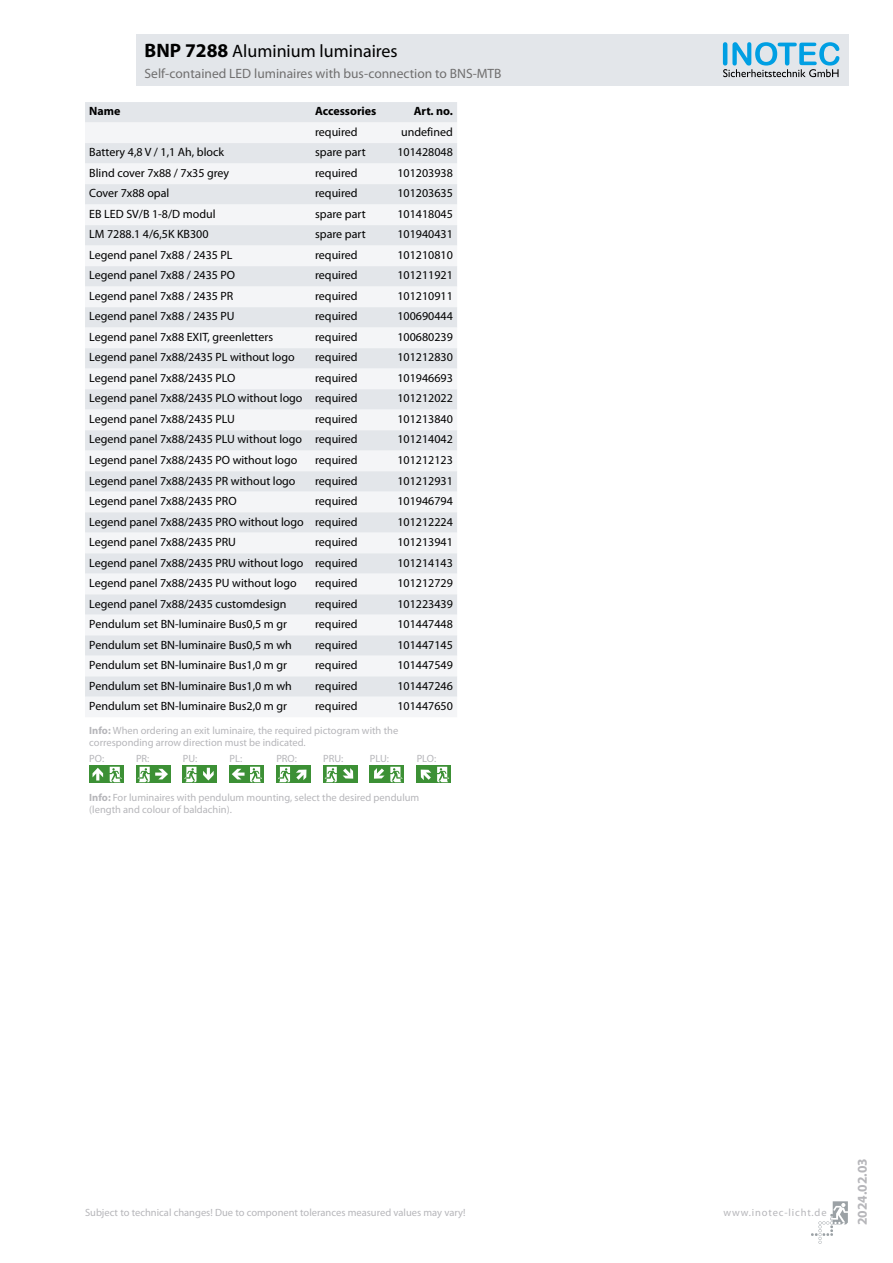
<style>
.page{position:relative;width:893px;height:1263px;background:#fff}
.page>*{position:absolute;margin:0;border:0;box-sizing:border-box;transform-origin:0 0}
.t1{font:18px "Myriad Pro";color:#000}
.t2{font:13.5px "Myriad Pro";color:#706f6f}
.t3{font:700 13.5px "Myriad Pro";color:#b6b6ba}
.t4{font:12px "Myriad Pro";color:#000}
.t5{font:700 12px "Myriad Pro";color:#000}
.t6{font:10.5px/12.6px "Myriad Pro";color:#b6b6ba}
.t7{font:10.5px "Myriad Pro";letter-spacing:.08em;color:#b6b6ba}
.s1{font-weight:700;font-size:19.5px}
.s2{font-weight:700}
</style>
<div class="page">
<svg style="left:811px;top:1201px;width:37px;height:43px"></svg>
<div style="left:136px;top:34px;width:712px;height:51px;background:#e3e6ea"></div>
<svg style="left:723px;top:42px;width:116px;height:35px"></svg>
<div style="left:85px;top:102px;width:372px;height:21px;background:#e3e6ea"></div>
<svg style="left:85px;top:123px;width:372px;height:594px;fill:#f4f5f7"></svg>
<svg style="left:106px;top:766px;width:17px;height:17px"></svg>
<svg style="left:110px;top:767px;width:12px;height:15px"></svg>
<div style="left:89px;top:766px;width:17px;height:17px;background:#3c9035"></div>
<svg style="left:93px;top:768px;width:10px;height:12px"></svg>
<div style="left:136px;top:766px;width:17px;height:17px;background:#3c9035"></div>
<div style="left:153px;top:766px;width:17px;height:17px;background:#3c9035"></div>
<svg style="left:138px;top:767px;width:30px;height:15px"></svg>
<svg style="left:183px;top:766px;width:17px;height:17px"></svg>
<svg style="left:184px;top:767px;width:12px;height:15px"></svg>
<div style="left:200px;top:766px;width:17px;height:17px;background:#3c9035"></div>
<svg style="left:203px;top:768px;width:11px;height:12px"></svg>
<div style="left:230px;top:766px;width:17px;height:17px;background:#3c9035"></div>
<div style="left:247px;top:766px;width:17px;height:17px;background:#3c9035"></div>
<svg style="left:232px;top:767px;width:30px;height:15px"></svg>
<div style="left:276px;top:766px;width:17px;height:17px;background:#3c9035"></div>
<svg style="left:278px;top:767px;width:12px;height:15px"></svg>
<div style="left:293px;top:766px;width:17px;height:17px;background:#3c9035"></div>
<svg style="left:296px;top:770px;width:10px;height:10px"></svg>
<div style="left:323px;top:766px;width:17px;height:17px;background:#3c9035"></div>
<svg style="left:325px;top:767px;width:12px;height:15px"></svg>
<div style="left:340px;top:766px;width:17px;height:17px;background:#3c9035"></div>
<svg style="left:343px;top:768px;width:10px;height:11px"></svg>
<div style="left:387px;top:766px;width:17px;height:17px;background:#3c9035"></div>
<div style="left:370px;top:766px;width:17px;height:17px;background:#3c9035"></div>
<svg style="left:374px;top:767px;width:28px;height:15px"></svg>
<div style="left:434px;top:766px;width:17px;height:17px;background:#3c9035"></div>
<svg style="left:437px;top:767px;width:12px;height:15px"></svg>
<div style="left:417px;top:766px;width:17px;height:17px;background:#3c9035"></div>
<svg style="left:421px;top:770px;width:10px;height:10px"></svg>
<h1 class="t1" style="left:145px;top:40px;width:255px"><span class="s1">BNP 7288</span> Aluminium luminaires</h1>
<p class="t2" style="left:145px;top:65px;width:359px">Self-contained LED luminaires with bus-connection to BNS-MTB</p>
<p class="t5" style="left:89px;top:103px;width:33px">Name</p>
<p class="t5" style="left:315px;top:103px;width:63px">Accessories</p>
<p class="t5" style="left:414px;top:103px;width:41px">Art. no.</p>
<p class="t4" style="left:315px;top:124px;width:44px">required</p>
<p class="t4" style="left:401px;top:124px;width:53px">undefined</p>
<p class="t4" style="left:89px;top:145px;width:136px">Battery 4,8 V / 1,1 Ah, block</p>
<p class="t4" style="left:315px;top:145px;width:52px">spare part</p>
<p class="t4" style="left:397px;top:145px;width:57px">101428048</p>
<p class="t4" style="left:89px;top:165px;width:141px">Blind cover 7x88 / 7x35 grey</p>
<p class="t4" style="left:315px;top:165px;width:44px">required</p>
<p class="t4" style="left:397px;top:165px;width:57px">101203938</p>
<p class="t4" style="left:89px;top:186px;width:82px">Cover 7x88 opal</p>
<p class="t4" style="left:315px;top:186px;width:44px">required</p>
<p class="t4" style="left:397px;top:186px;width:57px">101203635</p>
<p class="t4" style="left:89px;top:206px;width:128px">EB LED SV/B 1-8/D modul</p>
<p class="t4" style="left:315px;top:206px;width:52px">spare part</p>
<p class="t4" style="left:397px;top:206px;width:57px">101418045</p>
<p class="t4" style="left:89px;top:227px;width:121px">LM 7288.1 4/6,5K KB300</p>
<p class="t4" style="left:315px;top:227px;width:52px">spare part</p>
<p class="t4" style="left:397px;top:227px;width:57px">101940431</p>
<p class="t4" style="left:89px;top:247px;width:145px">Legend panel 7x88 / 2435 PL</p>
<p class="t4" style="left:315px;top:247px;width:44px">required</p>
<p class="t4" style="left:397px;top:247px;width:57px">101210810</p>
<p class="t4" style="left:89px;top:268px;width:147px">Legend panel 7x88 / 2435 PO</p>
<p class="t4" style="left:315px;top:268px;width:44px">required</p>
<p class="t4" style="left:397px;top:268px;width:57px">101211921</p>
<p class="t4" style="left:89px;top:288px;width:146px">Legend panel 7x88 / 2435 PR</p>
<p class="t4" style="left:315px;top:288px;width:44px">required</p>
<p class="t4" style="left:397px;top:288px;width:57px">101210911</p>
<p class="t4" style="left:89px;top:309px;width:147px">Legend panel 7x88 / 2435 PU</p>
<p class="t4" style="left:315px;top:309px;width:44px">required</p>
<p class="t4" style="left:397px;top:309px;width:57px">100690444</p>
<p class="t4" style="left:89px;top:329px;width:185px">Legend panel 7x88 EXIT, greenletters</p>
<p class="t4" style="left:315px;top:329px;width:44px">required</p>
<p class="t4" style="left:397px;top:329px;width:57px">100680239</p>
<p class="t4" style="left:89px;top:350px;width:207px">Legend panel 7x88/2435 PL without logo</p>
<p class="t4" style="left:315px;top:350px;width:44px">required</p>
<p class="t4" style="left:397px;top:350px;width:57px">101212830</p>
<p class="t4" style="left:89px;top:370px;width:148px">Legend panel 7x88/2435 PLO</p>
<p class="t4" style="left:315px;top:370px;width:44px">required</p>
<p class="t4" style="left:397px;top:370px;width:57px">101946693</p>
<p class="t4" style="left:89px;top:391px;width:270px">Legend panel 7x88/2435 PLO without logo required</p>
<p class="t4" style="left:397px;top:391px;width:57px">101212022</p>
<p class="t4" style="left:89px;top:411px;width:147px">Legend panel 7x88/2435 PLU</p>
<p class="t4" style="left:315px;top:411px;width:44px">required</p>
<p class="t4" style="left:397px;top:411px;width:57px">101213840</p>
<p class="t4" style="left:89px;top:432px;width:270px">Legend panel 7x88/2435 PLU without logo required</p>
<p class="t4" style="left:397px;top:432px;width:57px">101214042</p>
<p class="t4" style="left:89px;top:453px;width:210px">Legend panel 7x88/2435 PO without logo</p>
<p class="t4" style="left:315px;top:453px;width:44px">required</p>
<p class="t4" style="left:397px;top:453px;width:57px">101212123</p>
<p class="t4" style="left:89px;top:473px;width:208px">Legend panel 7x88/2435 PR without logo</p>
<p class="t4" style="left:315px;top:473px;width:44px">required</p>
<p class="t4" style="left:397px;top:473px;width:57px">101212931</p>
<p class="t4" style="left:89px;top:494px;width:149px">Legend panel 7x88/2435 PRO</p>
<p class="t4" style="left:315px;top:494px;width:44px">required</p>
<p class="t4" style="left:397px;top:494px;width:57px">101946794</p>
<p class="t4" style="left:89px;top:514px;width:270px">Legend panel 7x88/2435 PRO without logo required</p>
<p class="t4" style="left:397px;top:514px;width:57px">101212224</p>
<p class="t4" style="left:89px;top:535px;width:148px">Legend panel 7x88/2435 PRU</p>
<p class="t4" style="left:315px;top:535px;width:44px">required</p>
<p class="t4" style="left:397px;top:535px;width:57px">101213941</p>
<p class="t4" style="left:89px;top:555px;width:270px">Legend panel 7x88/2435 PRU without logo required</p>
<p class="t4" style="left:397px;top:555px;width:57px">101214143</p>
<p class="t4" style="left:89px;top:576px;width:209px">Legend panel 7x88/2435 PU without logo</p>
<p class="t4" style="left:315px;top:576px;width:44px">required</p>
<p class="t4" style="left:397px;top:576px;width:57px">101212729</p>
<p class="t4" style="left:89px;top:596px;width:199px">Legend panel 7x88/2435 customdesign</p>
<p class="t4" style="left:315px;top:596px;width:44px">required</p>
<p class="t4" style="left:397px;top:596px;width:57px">101223439</p>
<p class="t4" style="left:89px;top:617px;width:199px">Pendulum set BN-luminaire Bus0,5 m gr</p>
<p class="t4" style="left:315px;top:617px;width:44px">required</p>
<p class="t4" style="left:397px;top:617px;width:57px">101447448</p>
<p class="t4" style="left:89px;top:637px;width:204px">Pendulum set BN-luminaire Bus0,5 m wh</p>
<p class="t4" style="left:315px;top:637px;width:44px">required</p>
<p class="t4" style="left:397px;top:637px;width:57px">101447145</p>
<p class="t4" style="left:89px;top:658px;width:199px">Pendulum set BN-luminaire Bus1,0 m gr</p>
<p class="t4" style="left:315px;top:658px;width:44px">required</p>
<p class="t4" style="left:397px;top:658px;width:57px">101447549</p>
<p class="t4" style="left:89px;top:678px;width:204px">Pendulum set BN-luminaire Bus1,0 m wh</p>
<p class="t4" style="left:315px;top:678px;width:44px">required</p>
<p class="t4" style="left:397px;top:678px;width:57px">101447246</p>
<p class="t4" style="left:89px;top:699px;width:199px">Pendulum set BN-luminaire Bus2,0 m gr</p>
<p class="t4" style="left:315px;top:699px;width:44px">required</p>
<p class="t4" style="left:397px;top:699px;width:57px">101447650</p>
<p class="t6" style="left:89px;top:724px;width:310px"><span class="s2">Info:</span> When ordering an exit luminaire, the required pictogram with the corresponding arrow direction must be indicated.</p>
<p class="t6" style="left:89px;top:752px;width:16px">PO:</p>
<p class="t6" style="left:136px;top:752px;width:15px">PR:</p>
<p class="t6" style="left:183px;top:752px;width:16px">PU:</p>
<p class="t6" style="left:230px;top:752px;width:14px">PL:</p>
<p class="t6" style="left:276px;top:752px;width:22px">PRO:</p>
<p class="t6" style="left:323px;top:752px;width:22px">PRU:</p>
<p class="t6" style="left:370px;top:752px;width:21px">PLU:</p>
<p class="t6" style="left:417px;top:752px;width:21px">PLO:</p>
<p class="t6" style="left:89px;top:791px;width:332px"><span class="s2">Info:</span> For luminaires with pendulum mounting, select the desired pendulum (length and colour of baldachin).</p>
<p class="t6" style="left:85px;top:1205px;width:382px">Subject to technical changes! Due to component tolerances measured values may vary!</p>
<p class="t7" style="left:723px;top:1205px;width:105px">www.inotec-licht.de</p>
<p class="t3" style="left:854px;top:1225px;width:68px;rotate:-90deg">2024.02.03</p>
</div>
